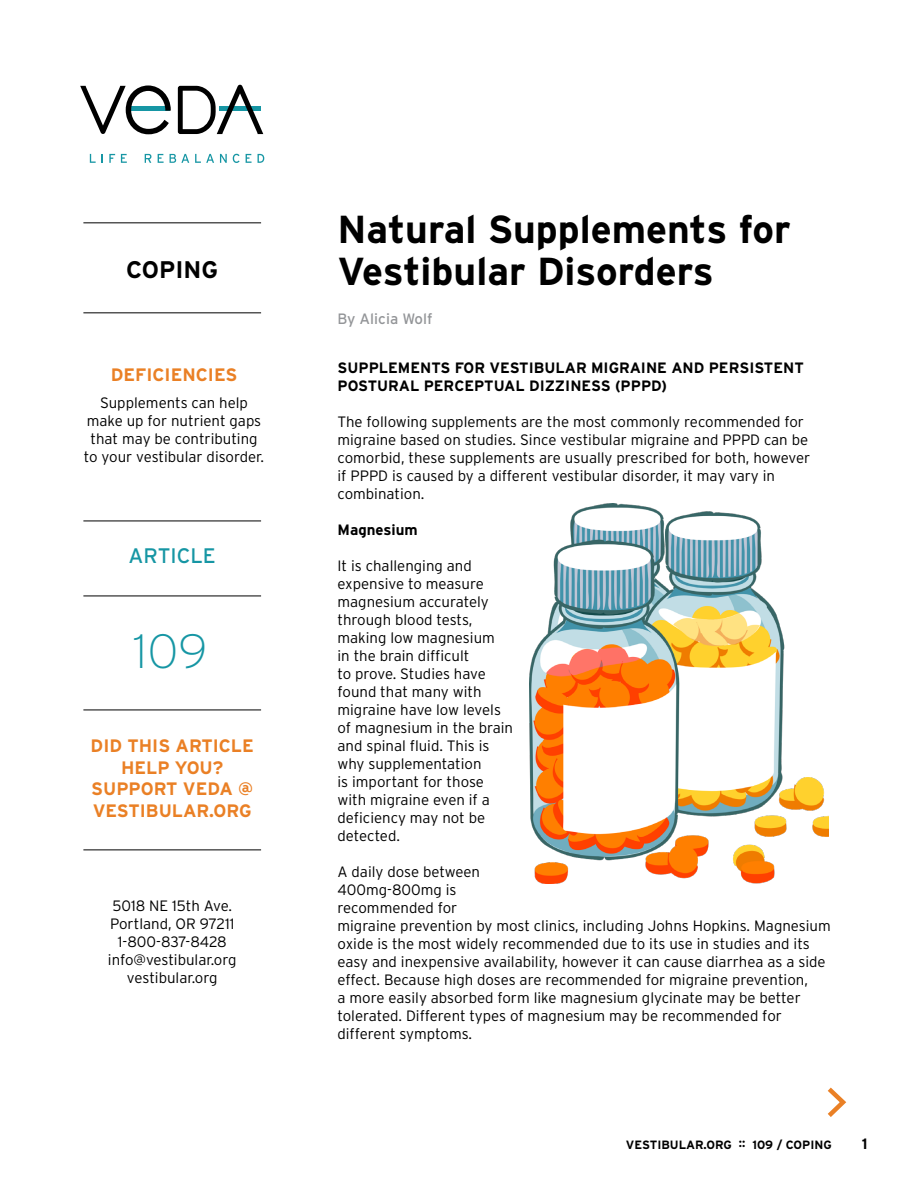
<style>
.page{position:relative;width:918px;height:1188px;background:#fff}
.page>*{position:absolute;margin:0;border:0;box-sizing:border-box;transform-origin:0 0}
.t1{font:200 48px "Interstate";color:#1696a4}
.t2{font:700 39px/42px "Interstate";color:#000}
.t3{font:700 24px "Interstate";color:#000}
.t4{font:21px "Interstate";color:#1696a4}
.t5{font:700 18px/21.6px "Interstate";color:#ea8025;text-align:center}
.t6{font:300 15px/18px "Interstate";color:#000}
.t7{font:700 15px/18px "Interstate";color:#000}
.t8{font:15px "Interstate";color:#939598}
.t9{font:700 12px "Interstate";color:#000}
</style>
<div class="page">
<svg style="left:827px;top:1087px;width:20px;height:30px"></svg>
<svg style="left:178px;top:85px;width:85px;height:49px"></svg>
<svg style="left:80px;top:85px;width:91px;height:49px"></svg>
<svg style="left:90px;top:154px;width:6px;height:9px"></svg>
<svg style="left:109px;top:154px;width:6px;height:9px"></svg>
<svg style="left:121px;top:154px;width:6px;height:9px"></svg>
<svg style="left:145px;top:154px;width:6px;height:9px"></svg>
<svg style="left:158px;top:154px;width:6px;height:9px"></svg>
<svg style="left:170px;top:154px;width:19px;height:9px"></svg>
<svg style="left:195px;top:154px;width:19px;height:9px"></svg>
<svg style="left:220px;top:154px;width:7px;height:9px"></svg>
<svg style="left:233px;top:154px;width:7px;height:9px"></svg>
<svg style="left:246px;top:154px;width:6px;height:9px"></svg>
<svg style="left:258px;top:154px;width:6px;height:9px"></svg>
<hr style="left:83px;top:312px;width:178px;height:1px;background:#000">
<hr style="left:83px;top:596px;width:178px;height:1px;background:#000">
<hr style="left:83px;top:710px;width:178px;height:1px;background:#000">
<hr style="left:83px;top:850px;width:178px;height:1px;background:#000">
<hr style="left:83px;top:222px;width:178px;height:1px;background:#000">
<hr style="left:83px;top:521px;width:178px;height:1px;background:#000">
<img style="left:530px;top:504px;width:299px;height:379px">
<h3 class="t3" style="left:126px;top:256px;width:93px">COPING</h3>
<p class="t5" style="left:111px;top:363px;width:128px">DEFICIENCIES</p>
<p class="t6" style="left:84px;top:394px;width:182px;text-align:center">Supplements can help make up for nutrient gaps that may be contributing to your vestibular disorder.</p>
<h3 class="t4" style="left:129px;top:544px;width:89px">ARTICLE</h3>
<h1 class="t1" style="left:133px;top:625px;width:76px">109</h1>
<p class="t5" style="left:91px;top:735px;width:165px">DID THIS ARTICLE<br>HELP YOU?<br>SUPPORT VEDA @<br>VESTIBULAR.ORG</p>
<p class="t6" style="left:108px;top:897px;width:130px;text-align:center">5018 NE 15th Ave.<br>Portland, OR 97211<br>1-800-837-8428 info@vestibular.org vestibular.org</p>
<h2 class="t2" style="left:338px;top:208px;width:455px">Natural Supplements for<br>Vestibular Disorders</h2>
<p class="t8" style="left:338px;top:311px;width:97px">By Alicia Wolf</p>
<p class="t7" style="left:338px;top:358px;width:468px">SUPPLEMENTS FOR VESTIBULAR MIGRAINE AND PERSISTENT<br>POSTURAL PERCEPTUAL DIZZINESS (PPPD)</p>
<p class="t6" style="left:338px;top:412px;width:474px">The following supplements are the most commonly recommended for migraine based on studies. Since vestibular migraine and PPPD can be comorbid, these supplements are usually prescribed for both, however if PPPD is caused by a different vestibular disorder, it may vary in combination.</p>
<p class="t7" style="left:338px;top:520px;width:82px">Magnesium</p>
<p class="t6" style="left:338px;top:556px;width:177px">It is challenging and expensive to measure magnesium accurately through blood tests, making low magnesium<br>in the brain difficult<br>to prove. Studies have found that many with migraine have low levels of magnesium in the brain and spinal fluid. This is why supplementation<br>is important for those with migraine even if a deficiency may not be detected.</p>
<p class="t6" style="left:338px;top:862px;width:495px">A daily dose between<br>400mg-800mg is<br>recommended for<br>migraine prevention by most clinics, including Johns Hopkins. Magnesium oxide is the most widely recommended due to its use in studies and its easy and inexpensive availability, however it can cause diarrhea as a side effect. Because high doses are recommended for migraine prevention,<br>a more easily absorbed form like magnesium glycinate may be better tolerated. Different types of magnesium may be recommended for different symptoms.</p>
<p class="t9" style="left:626px;top:1138px;width:207px">VESTIBULAR.ORG :: 109 / COPING</p>
<p class="t7" style="left:862px;top:1134px;width:7px">1</p>
</div>
